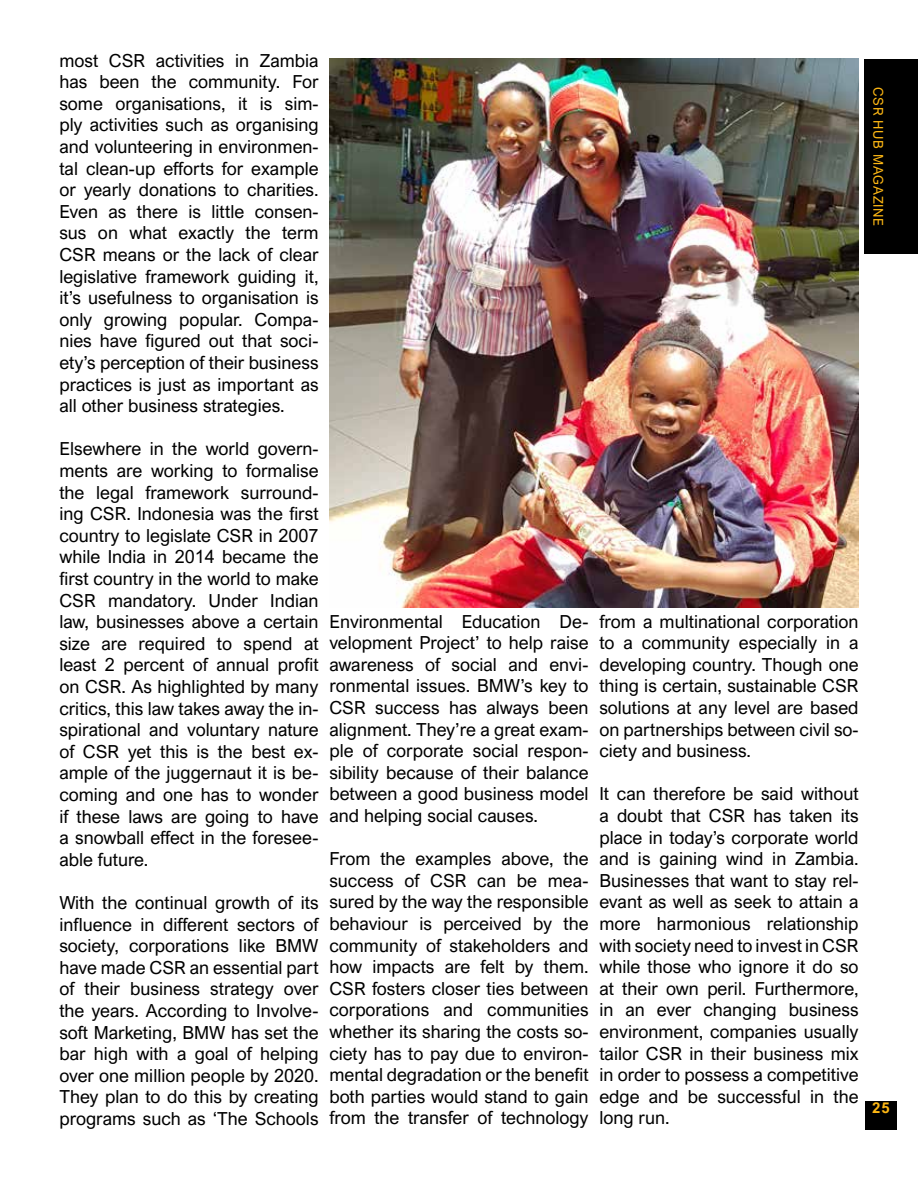
<style>
.page{position:relative;width:918px;height:1188px;background:#fff}
.page>*{position:absolute;margin:0;border:0;box-sizing:border-box;transform-origin:0 0}
.t1{font:18px/21.6px "Arial Nova";color:#000;text-align:justify}
.t2{font:700 15px "Arial Nova";color:#fdb714}
.t3{font:13.5px "Arial Nova";letter-spacing:.05em;color:#fdb714}
</style>
<div class="page">
<div style="left:865px;top:1101px;width:32px;height:28px;background:#000"></div>
<div style="left:865px;top:59px;width:53px;height:195px;background:#000"></div>
<img style="left:329px;top:59px;width:530px;height:548px">
<p class="t1" style="left:59px;top:49px;width:261px">most CSR activities in Zambia has been the community. For some organisations, it is sim&shy;ply activities such as organising and volunteering in environmen&shy;tal clean-up efforts for example or yearly donations to charities.<br>Even as there is little consen&shy;sus on what exactly the term CSR means or the lack of clear legislative framework guiding it, it’s usefulness to organisation is only growing popular. Compa&shy;nies have figured out that soci&shy;ety’s perception of their business practices is just as important as all other business strategies.</p>
<p class="t1" style="left:59px;top:438px;width:261px">Elsewhere in the world govern&shy;ments are working to formalise the legal framework surround&shy;ing CSR. Indonesia was the first country to legislate CSR in 2007 while India in 2014 became the first country in the world to make CSR mandatory. Under Indian law, businesses above a certain size are required to spend at least 2 percent of annual profit on CSR. As highlighted by many critics, this law takes away the in&shy;spirational and voluntary nature of CSR yet this is the best ex&shy;ample of the juggernaut it is be&shy;coming and one has to wonder if these laws are going to have a snowball effect in the foresee&shy;able future.</p>
<p class="t1" style="left:59px;top:892px;width:261px">With the continual growth of its influence in different sectors of society, corporations like BMW have made CSR an essential part of their business strategy over the years. According to Involve&shy;soft Marketing, BMW has set the bar high with a goal of helping over one million people by 2020.<br>They plan to do this by creating programs such as ‘The Schools</p>
<p class="t1" style="left:329px;top:610px;width:261px">Environmental Education De&shy;velopment Project’ to help raise awareness of social and envi&shy;ronmental issues. BMW’s key to CSR success has always been alignment. They’re a great exam&shy;ple of corporate social respon&shy;sibility because of their balance between a good business model and helping social causes.</p>
<p class="t1" style="left:329px;top:848px;width:261px">From the examples above, the success of CSR can be mea&shy;sured by the way the responsible behaviour is perceived by the community of stakeholders and how impacts are felt by them.<br>CSR fosters closer ties between corporations and communities whether its sharing the costs so&shy;ciety has to pay due to environ&shy;mental degradation or the benefit both parties would stand to gain from the transfer of technology</p>
<p class="t1" style="left:599px;top:610px;width:261px">from a multinational corporation to a community especially in a developing country. Though one thing is certain, sustainable CSR solutions at any level are based on partnerships between civil so&shy;ciety and business.</p>
<p class="t1" style="left:599px;top:783px;width:261px">It can therefore be said without a doubt that CSR has taken its place in today’s corporate world and is gaining wind in Zambia.<br>Businesses that want to stay rel&shy;evant as well as seek to attain a more harmonious relationship with society need to invest in CSR while those who ignore it do so at their own peril. Furthermore, in an ever changing business environment, companies usually tailor CSR in their business mix in order to possess a competitive edge and be successful in the long run.</p>
<p class="t3" style="left:886px;top:87px;width:141px;rotate:90deg">CSR HUB MAGAZINE</p>
<p class="t2" style="left:872px;top:1099px;width:19px">25</p>
</div>
